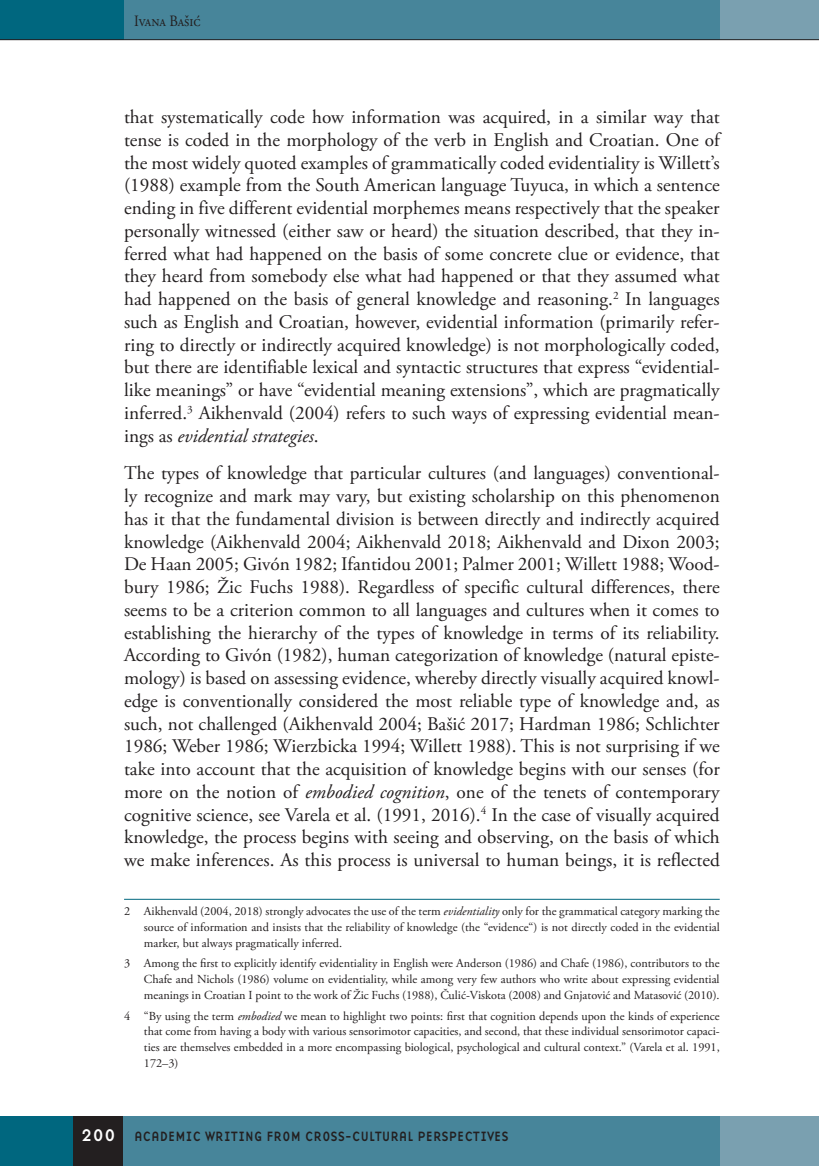
<style>
.page{position:relative;width:819px;height:1166px;background:#fff}
.page>*{position:absolute;margin:0;border:0;box-sizing:border-box;transform-origin:0 0}
.Navaden{font:19.25px/22.8px "Adobe Garamond Pro";color:#231f20;text-align:justify}
.t1{font:15.75px "Adobe Garamond Pro";color:#231f20;scale:.9 1}
.t2{font:14px "Base Nine";letter-spacing:-.01em;color:#231f20;scale:.93 1}
.opombe{font:12.25px/15.8px "Adobe Garamond Pro";color:#231f20;text-align:justify}
.s1{font-style:italic}
.s2{font-size:17.5px;color:#fff}
</style>
<div class="page">
<div style="left:122px;top:0;width:597px;height:40px;background:#47859a"></div>
<div style="left:719px;top:0;width:99px;height:40px;background:#7aa0b0"></div>
<div style="left:0;top:0;width:124px;height:40px;background:#00677f"></div>
<hr style="left:0;top:39px;width:818px;height:1px;background:#231f20">
<div style="left:123px;top:1116px;width:621px;height:50px;background:#47859a"></div>
<div style="left:719px;top:1116px;width:99px;height:50px;background:#7aa0b0"></div>
<div style="left:0;top:1116px;width:74px;height:50px;background:#00677f"></div>
<div style="left:74px;top:1116px;width:49px;height:50px;background:#231f20"></div>
<hr style="left:124px;top:899px;width:595px;height:1px;background:#00677f">
<p class="t1" style="left:134px;top:11px;width:75px">Ivana Bašić</p>
<p class="Navaden" style="left:124px;top:106px;width:597px">that systematically code how information was acquired, in a similar way that tense is coded in the morphology of the verb in English and Croatian. One of the most widely quoted examples of grammatically coded evidentiality is Willett’s (1988) example from the South American language Tuyuca, in which a sentence ending in five different evidential morphemes means respectively that the speaker personally witnessed (either saw or heard) the situation described, that they in&shy;ferred what had happened on the basis of some concrete clue or evidence, that they heard from somebody else what had happened or that they assumed what had happened on the basis of general knowledge and reasoning.<sup>2</sup> In languages such as English and Croatian, however, evidential information (primarily refer&shy;ring to directly or indirectly acquired knowledge) is not morphologically coded, but there are identifiable lexical and syntactic structures that express “evidential&shy;like meanings” or have “evidential meaning extensions”, which are pragmatically inferred.<sup>3</sup> Aikhenvald (2004) refers to such ways of expressing evidential mean&shy;ings as <span class="s1">evidential strategies</span>.</p>
<p class="Navaden" style="left:124px;top:462px;width:597px">The types of knowledge that particular cultures (and languages) conventional&shy;ly recognize and mark may vary, but existing scholarship on this phenomenon has it that the fundamental division is between directly and indirectly acquired knowledge (Aikhenvald 2004; Aikhenvald 2018; Aikhenvald and Dixon 2003; De Haan 2005; Givón 1982; Ifantidou 2001; Palmer 2001; Willett 1988; Wood&shy;bury 1986; Žic Fuchs 1988). Regardless of specific cultural differences, there seems to be a criterion common to all languages and cultures when it comes to establishing the hierarchy of the types of knowledge in terms of its reliability.<br>According to Givón (1982), human categorization of knowledge (natural episte&shy;mology) is based on assessing evidence, whereby directly visually acquired knowl&shy;edge is conventionally considered the most reliable type of knowledge and, as such, not challenged (Aikhenvald 2004; Bašić 2017; Hardman 1986; Schlichter 1986; Weber 1986; Wierzbicka 1994; Willett 1988). This is not surprising if we take into account that the acquisition of knowledge begins with our senses (for more on the notion of <span class="s1">embodied cognition</span>, one of the tenets of contemporary cognitive science, see Varela et al. (1991, 2016).<sup>4</sup> In the case of visually acquired knowledge, the process begins with seeing and observing, on the basis of which we make inferences. As this process is universal to human beings, it is reflected</p>
<p class="opombe" style="left:144px;top:904px;width:577px;text-indent:-20px">2 Aikhenvald (2004, 2018) strongly advocates the use of the term <span class="s1">evidentiality</span> only for the grammatical category marking the source of information and insists that the reliability of knowledge (the “evidence“) is not directly coded in the evidential marker, but always pragmatically inferred.</p>
<p class="opombe" style="left:144px;top:956px;width:577px;text-indent:-20px">3 Among the first to explicitly identify evidentiality in English were Anderson (1986) and Chafe (1986), contributors to the Chafe and Nichols (1986) volume on evidentiality, while among very few authors who write about expressing evidential meanings in Croatian I point to the work of Žic Fuchs (1988), Čulić-Viskota (2008) and Gnjatović and Matasović (2010).</p>
<p class="opombe" style="left:144px;top:1008px;width:577px;text-indent:-20px">4 “By using the term <span class="s1">embodied</span> we mean to highlight two points: first that cognition depends upon the kinds of experience that come from having a body with various sensorimotor capacities, and second, that these individual sensorimotor capaci&shy;ties are themselves embedded in a more encompassing biological, psychological and cultural context.” (Varela et al. 1991, 172–3)</p>
<p class="t2" style="left:81px;top:1126px;width:461px"><span class="s2">200</span> ACADEMIC WRITING FROM CROSS-CULTURAL PERSPECTIVES</p>
</div>
